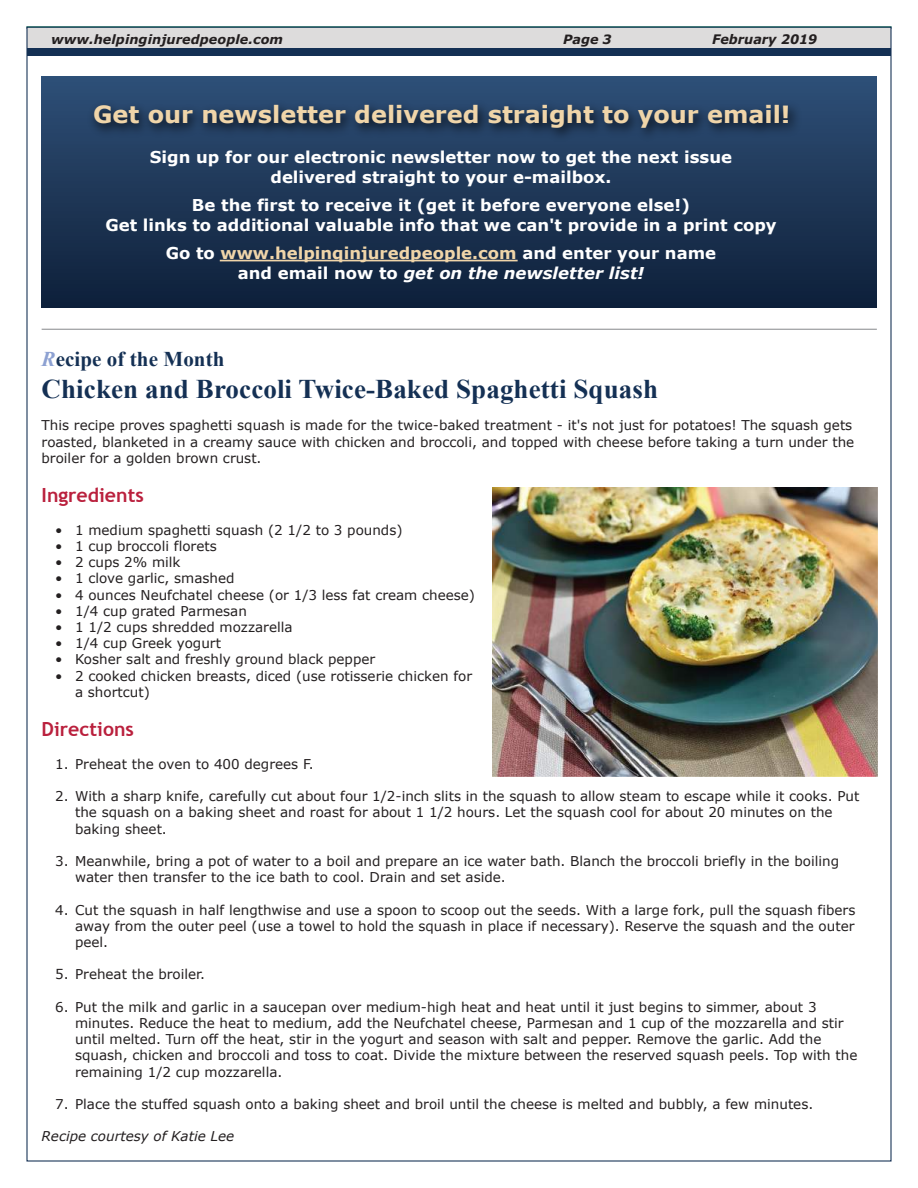
<style>
.page{position:relative;width:918px;height:1188px;background:#fff}
.page>*{position:absolute;margin:0;border:0;box-sizing:border-box;transform-origin:0 0}
.t1{font:700 27px "Times New Roman";letter-spacing:.005em;color:#143054}
.t2{font:700 23.7px "Verdana";color:#f0d5a9}
.t3{font:700 21px "Times New Roman";letter-spacing:.005em;color:#143054}
.t4{font:700 19.5px "Trebuchet MS";color:#ba203d}
.t5{font:700 16.35px/19.5px "Verdana";color:#fff;text-align:center}
.t6{font:13.5px/16.2px "Verdana";color:#231f20}
.t7{font:italic 13.5px "Verdana";color:#231f20}
.t8{font:italic 700 13.05px "Verdana";color:#231f20}
.t9{font:italic 700 12.75px "Verdana";letter-spacing:.005em;color:#231f20}
.s1{color:#f0d5a9}
.s2{font-style:italic}
.s3{font-style:italic;color:#8da1d2}
</style>
<div class="page">
<hr style="left:27px;top:28px;width:864px;height:1px;background:#143054">
<div style="left:27px;top:29px;width:864px;height:19px;background:#dddcdc"></div>
<div style="left:27px;top:48px;width:864px;height:8px;background:#143054"></div>
<div style="left:42px;top:77px;width:835px;height:231px;background:linear-gradient(to bottom,#2e4f77,#0f213a)"></div>
<hr style="left:221px;top:260px;width:296px;height:1px;background:#f0d5a9">
<img style="left:83px;top:94px;width:724px;height:54px">
<img style="left:493px;top:487px;width:384px;height:289px">
<hr style="left:42px;top:329px;width:835px;height:1px;background:#939598">
<p class="t9" style="left:51px;top:30px;width:233px">www.helpinginjuredpeople.com</p>
<p class="t9" style="left:563px;top:30px;width:50px">Page 3</p>
<p class="t8" style="left:712px;top:30px;width:107px">February 2019</p>
<h2 class="t2" style="left:93px;top:98px;width:699px">Get our newsletter delivered straight to your email!</h2>
<p class="t5" style="left:150px;top:147px;width:584px">Sign up for our electronic newsletter now to get the next issue delivered straight to your e-mailbox.</p>
<p class="t5" style="left:105px;top:195px;width:673px">Be the first to receive it (get it before everyone else!)<br>Get links to additional valuable info that we can't provide in a print copy</p>
<p class="t5" style="left:166px;top:243px;width:552px">Go to <span class="s1">www.helpinqinjuredpeople.com</span> and enter your name and email now to <span class="s2">get on the newsletter list!</span></p>
<h3 class="t3" style="left:42px;top:344px;width:184px"><span class="s3">R</span>ecipe of the Month</h3>
<h1 class="t1" style="left:42px;top:370px;width:618px">Chicken and Broccoli Twice-Baked Spaghetti Squash</h1>
<p class="t6" style="left:42px;top:417px;width:814px">This recipe proves spaghetti squash is made for the twice-baked treatment - it's not just for potatoes! The squash gets roasted, blanketed in a creamy sauce with chicken and broccoli, and topped with cheese before taking a turn under the broiler for a golden brown crust.</p>
<h3 class="t4" style="left:42px;top:483px;width:104px">Ingredients</h3>
<p class="t6" style="left:55px;top:522px;width:349px">• 1 medium spaghetti squash (2 1/2 to 3 pounds)</p>
<p class="t6" style="left:55px;top:538px;width:163px">• 1 cup broccoli florets</p>
<p class="t6" style="left:55px;top:554px;width:127px">• 2 cups 2% milk</p>
<p class="t6" style="left:55px;top:570px;width:181px">• 1 clove garlic, smashed</p>
<p class="t6" style="left:55px;top:586px;width:421px">• 4 ounces Neufchatel cheese (or 1/3 less fat cream cheese)</p>
<p class="t6" style="left:55px;top:603px;width:193px">• 1/4 cup grated Parmesan</p>
<p class="t6" style="left:55px;top:619px;width:239px">• 1 1/2 cups shredded mozzarella</p>
<p class="t6" style="left:55px;top:635px;width:167px">• 1/4 cup Greek yogurt</p>
<p class="t6" style="left:55px;top:651px;width:322px">• Kosher salt and freshly ground black pepper</p>
<p class="t6" style="left:75px;top:667px;width:399px;text-indent:-20px">• 2 cooked chicken breasts, diced (use rotisserie chicken for a shortcut)</p>
<h3 class="t4" style="left:42px;top:717px;width:94px">Directions</h3>
<p class="t6" style="left:55px;top:756px;width:260px">1. Preheat the oven to 400 degrees F.</p>
<p class="t6" style="left:75px;top:788px;width:786px;text-indent:-20px">2. With a sharp knife, carefully cut about four 1/2-inch slits in the squash to allow steam to escape while it cooks. Put the squash on a baking sheet and roast for about 1 1/2 hours. Let the squash cool for about 20 minutes on the baking sheet.</p>
<p class="t6" style="left:75px;top:853px;width:765px;text-indent:-20px">3. Meanwhile, bring a pot of water to a boil and prepare an ice water bath. Blanch the broccoli briefly in the boiling water then transfer to the ice bath to cool. Drain and set aside.</p>
<p class="t6" style="left:75px;top:901px;width:782px;text-align:justify;text-indent:-20px">4. Cut the squash in half lengthwise and use a spoon to scoop out the seeds. With a large fork, pull the squash fibers away from the outer peel (use a towel to hold the squash in place if necessary). Reserve the squash and the outer peel.</p>
<p class="t6" style="left:55px;top:966px;width:151px">5. Preheat the broiler.</p>
<p class="t6" style="left:75px;top:999px;width:784px;text-indent:-20px">6. Put the milk and garlic in a saucepan over medium-high heat and heat until it just begins to simmer, about 3 minutes. Reduce the heat to medium, add the Neufchatel cheese, Parmesan and 1 cup of the mozzarella and stir until melted. Turn off the heat, stir in the yogurt and season with salt and pepper. Remove the garlic. Add the squash, chicken and broccoli and toss to coat. Divide the mixture between the reserved squash peels. Top with the remaining 1/2 cup mozzarella.</p>
<p class="t6" style="left:55px;top:1096px;width:760px">7. Place the stuffed squash onto a baking sheet and broil until the cheese is melted and bubbly, a few minutes.</p>
<p class="t7" style="left:42px;top:1127px;width:194px">Recipe courtesy of Katie Lee</p>
</div>
